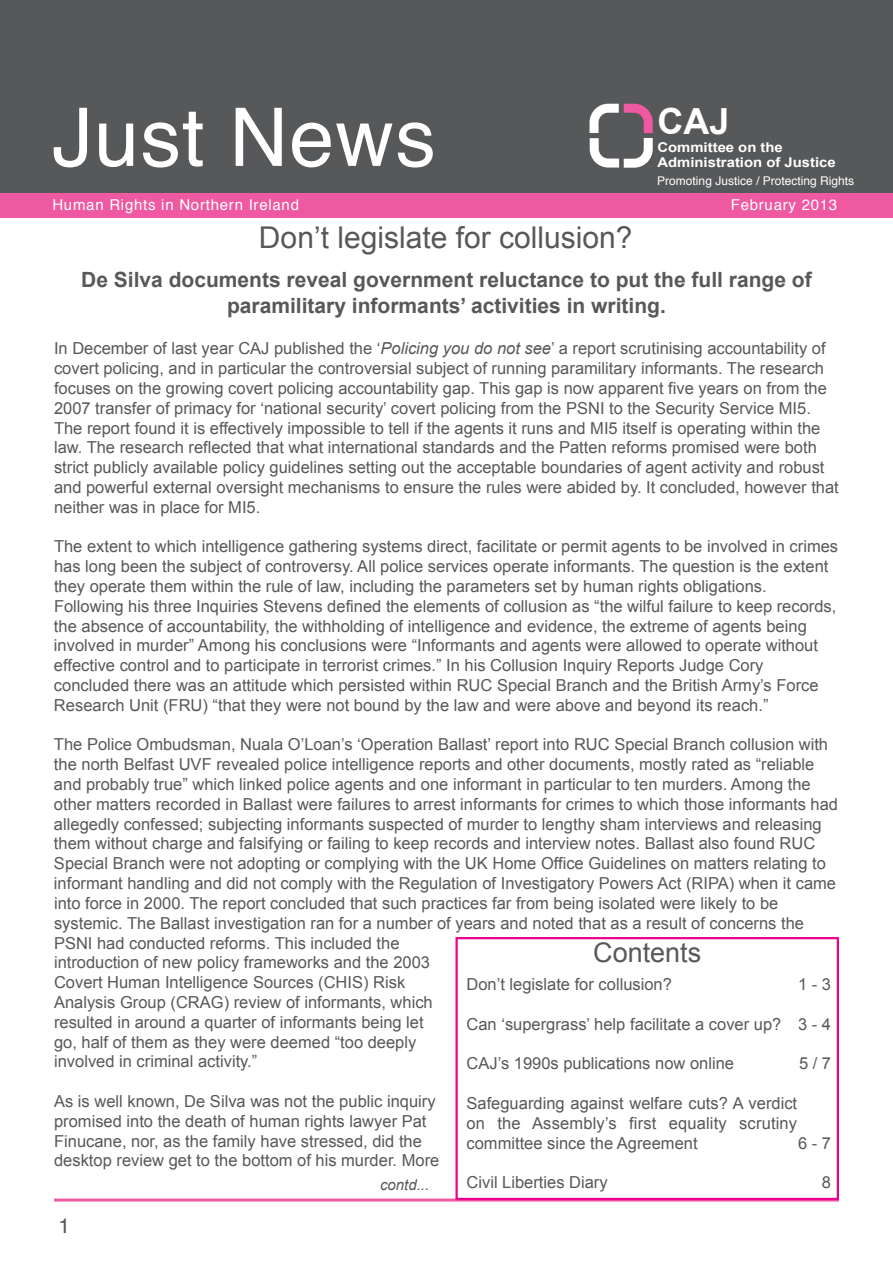
<style>
.page{position:relative;width:893px;height:1263px;background:#fff}
.page>*{position:absolute;margin:0;border:0;box-sizing:border-box;transform-origin:0 0}
.t1{font:81px "Helvetica";letter-spacing:.015em;color:#fff}
.t2{font:700 36px "Arial";color:#fff}
.t3{font:30px "Arial";color:#57585a}
.t4{font:27px "Arial";color:#57585a}
.t5{font:700 21px/25.2px "Arial";color:#57585a;text-align:center}
.t6{font:21px "Helvetica";color:#57585a}
.t7{font:16.5px/19.8px "Arial";color:#57585a}
.t8{font:15px "Helvetica";letter-spacing:.05em;color:#fff}
.t9{font:italic 15px "Arial";color:#57585a}
.t10{font:700 13.5px/15px "Arial";color:#fff;scale:1.1 1}
.t11{font:12px "Helvetica";color:#fff}
.s1{font-style:italic}
</style>
<div class="page">
<hr style="left:54px;top:1198px;width:785px;height:3px;background:#ef59a1">
<div style="left:0;top:0;width:893px;height:195px;background:#57585a"></div>
<div style="left:0;top:194px;width:893px;height:24px;background:#ef59a1"></div>
<svg style="left:589px;top:103px;width:64px;height:65px"></svg>
<div style="left:455px;top:937px;width:384px;height:263px;border:2px solid #ed028c"></div>
<h1 class="t1" style="left:52px;top:104px;width:385px">Just News</h1>
<h2 class="t2" style="left:657px;top:101px;width:74px">CAJ</h2>
<p class="t10" style="left:657px;top:139px;width:164px">Committee on the<br>Administration of Justice</p>
<p class="t11" style="left:657px;top:175px;width:198px">Promoting Justice / Protecting Rights</p>
<p class="t8" style="left:52px;top:198px;width:248px">Human Rights in Northern Ireland</p>
<p class="t8" style="left:731px;top:198px;width:108px">February 2013</p>
<h3 class="t3" style="left:259px;top:221px;width:375px">Don’t legislate for collusion?</h3>
<p class="t5" style="left:81px;top:268px;width:732px">De Silva documents reveal government reluctance to put the full range of paramilitary informants’ activities in writing.</p>
<p class="t7" style="left:54px;top:339px;width:786px">In December of last year CAJ published the ‘<span class="s1">Policing you do not see</span>’ a report scrutinising accountability of covert policing, and in particular the controversial subject of running paramilitary informants. The research focuses on the growing covert policing accountability gap. This gap is now apparent five years on from the 2007 transfer of primacy for ‘national security’ covert policing from the PSNI to the Security Service MI5.<br>The report found it is effectively impossible to tell if the agents it runs and MI5 itself is operating within the law. The research reflected that what international standards and the Patten reforms promised were both strict publicly available policy guidelines setting out the acceptable boundaries of agent activity and robust and powerful external oversight mechanisms to ensure the rules were abided by. It concluded, however that neither was in place for MI5.</p>
<p class="t7" style="left:54px;top:537px;width:786px">The extent to which intelligence gathering systems direct, facilitate or permit agents to be involved in crimes has long been the subject of controversy. All police services operate informants. The question is the extent they operate them within the rule of law, including the parameters set by human rights obligations.<br>Following his three Inquiries Stevens defined the elements of collusion as “the wilful failure to keep records, the absence of accountability, the withholding of intelligence and evidence, the extreme of agents being involved in murder” Among his conclusions were “Informants and agents were allowed to operate without effective control and to participate in terrorist crimes.” In his Collusion Inquiry Reports Judge Cory concluded there was an attitude which persisted within RUC Special Branch and the British Army’s Force Research Unit (FRU) “that they were not bound by the law and were above and beyond its reach.”</p>
<p class="t7" style="left:54px;top:735px;width:786px">The Police Ombudsman, Nuala O’Loan’s ‘Operation Ballast’ report into RUC Special Branch collusion with the north Belfast UVF revealed police intelligence reports and other documents, mostly rated as “reliable and probably true” which linked police agents and one informant in particular to ten murders. Among the other matters recorded in Ballast were failures to arrest informants for crimes to which those informants had allegedly confessed; subjecting informants suspected of murder to lengthy sham interviews and releasing them without charge and falsifying or failing to keep records and interview notes. Ballast also found RUC Special Branch were not adopting or complying with the UK Home Office Guidelines on matters relating to informant handling and did not comply with the Regulation of Investigatory Powers Act (RIPA) when it came into force in 2000. The report concluded that such practices far from being isolated were likely to be systemic. The Ballast investigation ran for a number of years and noted that as a result of concerns the</p>
<p class="t7" style="left:54px;top:933px;width:380px">PSNI had conducted reforms. This included the introduction of new policy frameworks and the 2003<br>Covert Human Intelligence Sources (CHIS) Risk Analysis Group (CRAG) review of informants, which resulted in around a quarter of informants being let go, half of them as they were deemed “too deeply involved in criminal activity.”</p>
<p class="t7" style="left:54px;top:1091px;width:387px">As is well known, De Silva was not the public inquiry promised into the death of human rights lawyer Pat Finucane, nor, as the family have stressed, did the desktop review get to the bottom of his murder. More</p>
<p class="t9" style="left:380px;top:1176px;width:51px">contd...</p>
<p class="t6" style="left:58px;top:1216px;width:13px">1</p>
<h3 class="t4" style="left:593px;top:937px;width:110px">Contents</h3>
<p class="t7" style="left:466px;top:974px;width:207px">Don’t legislate for collusion?</p>
<p class="t7" style="left:466px;top:1014px;width:316px">Can ‘supergrass’ help facilitate a cover up?</p>
<p class="t7" style="left:466px;top:1054px;width:269px">CAJ’s 1990s publications now online</p>
<p class="t7" style="left:466px;top:1093px;width:332px;text-align:justify">Safeguarding against welfare cuts? A verdict on the Assembly’s first equality scrutiny committee since the Agreement</p>
<p class="t7" style="left:466px;top:1172px;width:143px">Civil Liberties Diary</p>
<p class="t7" style="left:798px;top:974px;width:35px">1-3</p>
<p class="t7" style="left:798px;top:1014px;width:35px">3-4</p>
<p class="t7" style="left:799px;top:1054px;width:34px">5/7</p>
<p class="t7" style="left:798px;top:1133px;width:35px">6-7</p>
<p class="t7" style="left:822px;top:1172px;width:11px">8</p>
</div>
